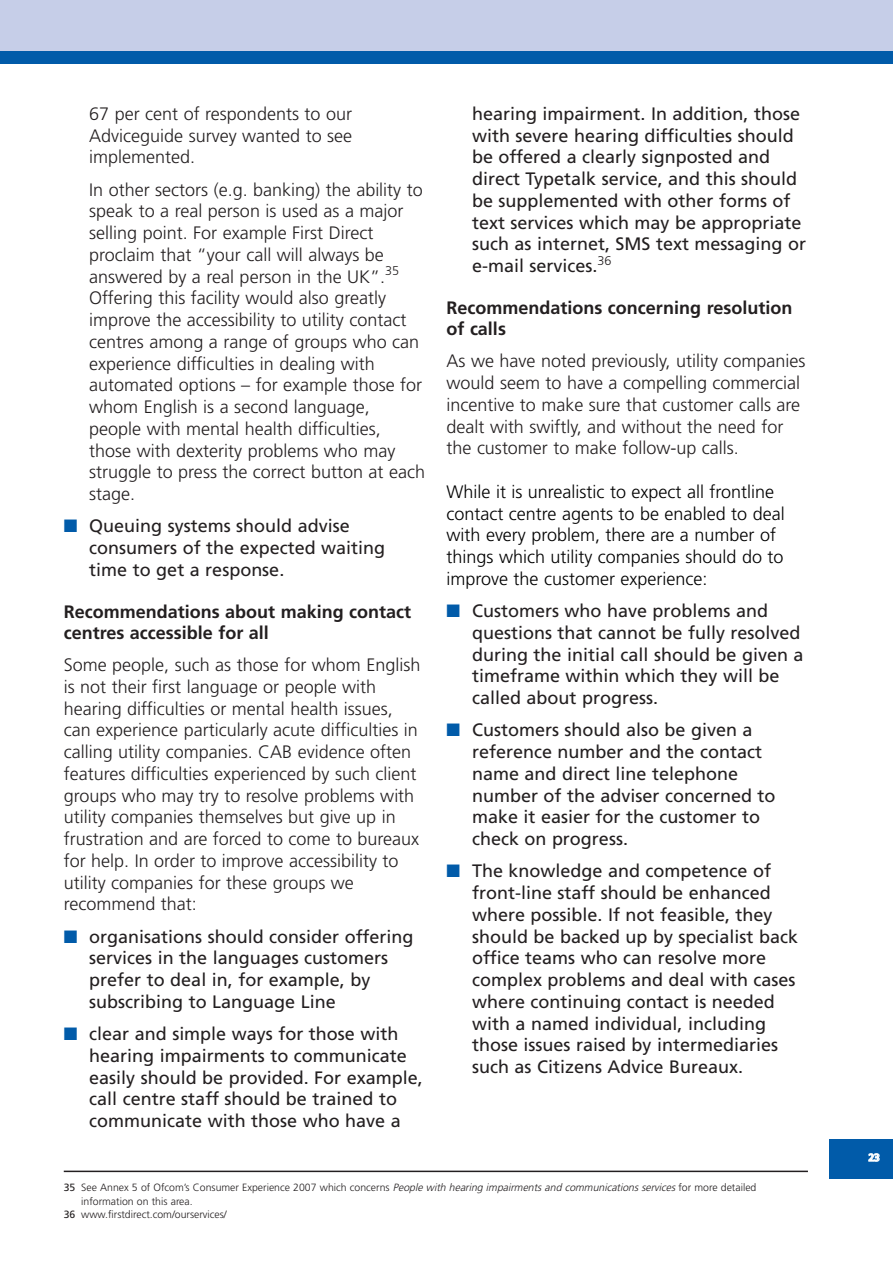
<style>
.page{position:relative;width:893px;height:1263px;background:#fff}
.page>*{position:absolute;margin:0;border:0;box-sizing:border-box;transform-origin:0 0}
.t1{font:18px/21.8px "Frutiger";color:#231f20}
.t2{font:300 18px/21.8px "Frutiger";color:#231f20}
.t3{font:300 18px/21.8px "Frutiger";color:#000}
.t4{font:700 18px/21px "Frutiger";color:#231f20}
.t5{font:300 10.5px "Frutiger";color:#231f20}
.t6{font:700 10.5px "Frutiger";color:#fff}
.s1{color:#015ba9}
.s2{font-weight:400}
.s3{font-style:italic}
</style>
<div class="page">
<div style="left:829px;top:1139px;width:64px;height:39px;background:#015ba9"></div>
<div style="left:0;top:0;width:893px;height:64px;background:#015ba9"></div>
<div style="left:0;top:0;width:893px;height:51px;background:#c6cee8"></div>
<hr style="left:64px;top:1170px;width:744px;height:2px;background:#231f20">
<p class="t2" style="left:89px;top:104px;width:264px;text-align:justify">67 per cent of respondents to our Adviceguide survey wanted to see implemented.</p>
<p class="t2" style="left:89px;top:180px;width:337px">In other sectors (e.g. banking) the ability to speak to a real person is used as a major selling point. For example First Direct proclaim that “your call will always be answered by a real person in the UK”.<sup>35<br></sup>Offering this facility would also greatly improve the accessibility to utility contact centres among a range of groups who can experience difficulties in dealing with automated options – for example those for whom English is a second language, people with mental health difficulties, those with dexterity problems who may struggle to press the correct button at each stage.</p>
<p class="t1" style="left:89px;top:517px;width:297px;text-indent:-26px"><span class="s1">■</span> Queuing systems should advise consumers of the expected waiting time to get a response.</p>
<p class="t4" style="left:64px;top:602px;width:349px">Recommendations about making contact centres accessible for all</p>
<p class="t2" style="left:64px;top:655px;width:358px">Some people, such as those for whom English is not their first language or people with hearing difficulties or mental health issues, can experience particularly acute difficulties in calling utility companies. CAB evidence often features difficulties experienced by such client groups who may try to resolve problems with utility companies themselves but give up in frustration and are forced to come to bureaux for help. In order to improve accessibility to utility companies for these groups we recommend that:</p>
<p class="t1" style="left:89px;top:927px;width:326px;text-indent:-26px"><span class="s1">■</span> organisations should consider offering services in the languages customers prefer to deal in, for example, by subscribing to Language Line</p>
<p class="t1" style="left:89px;top:1024px;width:335px;text-indent:-26px"><span class="s1">■</span> clear and simple ways for those with hearing impairments to communicate easily should be provided. For example, call centre staff should be trained to communicate with those who have a</p>
<p class="t1" style="left:472px;top:104px;width:336px">hearing impairment. In addition, those with severe hearing difficulties should be offered a clearly signposted and direct Typetalk service, and this should be supplemented with other forms of text services which may be appropriate such as internet, SMS text messaging or e-mail services.<sup>36</sup></p>
<p class="t4" style="left:446px;top:299px;width:347px">Recommendations concerning resolution of calls</p>
<p class="t2" style="left:446px;top:352px;width:360px">As we have noted previously, utility companies would seem to have a compelling commercial incentive to make sure that customer calls are dealt with swiftly, and without the need for the customer to make follow-up calls.</p>
<p class="t3" style="left:446px;top:482px;width:340px">While it is unrealistic to expect all frontline contact centre agents to be enabled to deal with every problem, there are a number of things which utility companies should do to improve the customer experience:</p>
<p class="t1" style="left:472px;top:601px;width:333px;text-indent:-26px"><span class="s1">■</span> Customers who have problems and questions that cannot be fully resolved during the initial call should be given a timeframe within which they will be called about progress.</p>
<p class="t1" style="left:472px;top:721px;width:305px;text-indent:-26px"><span class="s1">■</span> Customers should also be given a reference number and the contact name and direct line telephone number of the adviser concerned to make it easier for the customer to check on progress.</p>
<p class="t1" style="left:472px;top:862px;width:327px;text-indent:-26px"><span class="s1">■</span> The knowledge and competence of front-line staff should be enhanced where possible. If not feasible, they should be backed up by specialist back office teams who can resolve more complex problems and deal with cases where continuing contact is needed with a named individual, including those issues raised by intermediaries such as Citizens Advice Bureaux.</p>
<p class="t5" style="left:64px;top:1183px;width:694px"><span class="s2">35</span> See Annex 5 of Ofcom’s Consumer Experience 2007 which concerns <span class="s3">Peoplewithhearingimpairmentsandcommunicationsservices</span>for more detailed</p>
<p class="t5" style="left:81px;top:1197px;width:113px">information on this area.</p>
<p class="t5" style="left:64px;top:1210px;width:165px"><span class="s2">36</span> www.firstdirect.com/ourservices/</p>
<p class="t6" style="left:868px;top:1153px;width:13px">23</p>
</div>
